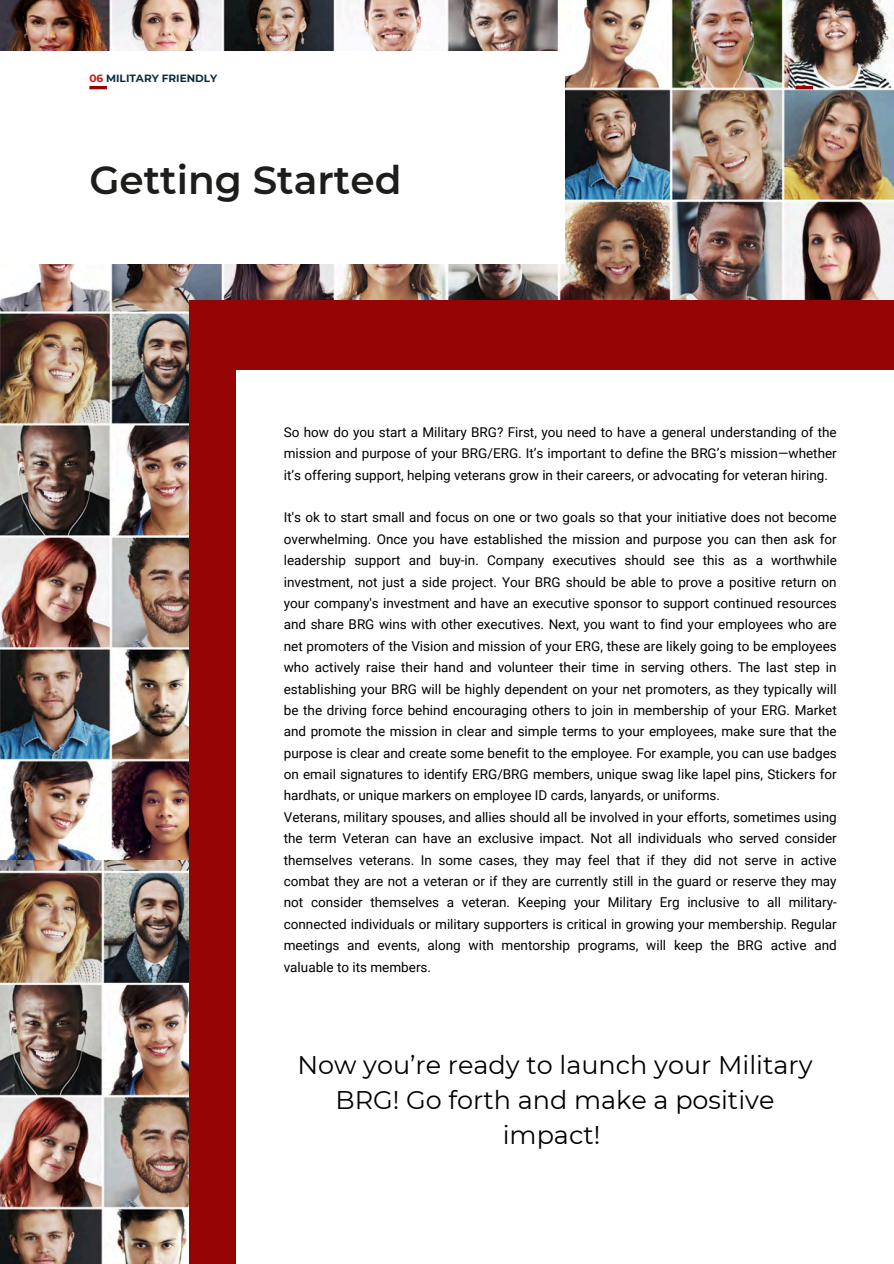
<style>
.page{position:relative;width:894px;height:1264px;background:#fff}
.page>*{position:absolute;margin:0;border:0;box-sizing:border-box;transform-origin:0 0}
.t1{font:600 39px "Montserrat";color:#1d1d1b}
.t2{font:25.5px/34.8px "Montserrat";color:#000;text-align:center}
.t3{font:13.5px/21.3px "Roboto";color:#000;text-align:justify}
.t4{font:700 10.5px "Montserrat";color:#092d40}
.s1{color:#c71618}
</style>
<div class="page">
<img style="left:0;top:859px;width:189px;height:404px">
<img style="left:0;top:0;width:892px;height:859px">
<div style="left:189px;top:300px;width:704px;height:963px;background:#950505"></div>
<div style="left:0;top:51px;width:564px;height:213px;background:#fff"></div>
<div style="left:236px;top:371px;width:657px;height:892px;background:#fff"></div>
<hr style="left:795px;top:86px;width:17px;height:3px;background:#950505">
<hr style="left:89px;top:86px;width:18px;height:3px;background:#950505">
<h3 class="t4" style="left:89px;top:71px;width:129px"><span class="s1">06</span> MILITARY FRIENDLY</h3>
<h1 class="t1" style="left:89px;top:156px;width:313px">Getting Started</h1>
<h3 class="t3" style="left:284px;top:421px;width:554px">So how do you start a Military BRG? First, you need to have a general understanding of the mission and purpose of your BRG/ERG. It’s important to define the BRG’s mission—whether it’s offering support, helping veterans grow in their careers, or advocating for veteran hiring.</h3>
<h2 class="t3" style="left:284px;top:507px;width:554px;text-align:left">It's ok to start small and focus on one or two goals so that your initiative does not become overwhelming. Once you have established the mission and purpose you can then ask for leadership support and buy-in. Company executives should see this as a worthwhile investment, not just a side project. Your BRG should be able to prove a positive return on your company's investment and have an executive sponsor to support continued resources and share BRG wins with other executives. Next, you want to find your employees who are net promoters of the Vision and mission of your ERG, these are likely going to be employees who actively raise their hand and volunteer their time in serving others. The last step in establishing your BRG will be highly dependent on your net promoters, as they typically will be the driving force behind encouraging others to join in membership of your ERG. Market and promote the mission in clear and simple terms to your employees, make sure that the purpose is clear and create some benefit to the employee. For example, you can use badges on email signatures to identify ERG/BRG members, unique swag like lapel pins, Stickers for hardhats, or unique markers on employee ID cards, lanyards, or uniforms.<br>Veterans, military spouses, and allies should all be involved in your efforts, sometimes using the term Veteran can have an exclusive impact. Not all individuals who served consider themselves veterans. In some cases, they may feel that if they did not serve in active combat they are not a veteran or if they are currently still in the guard or reserve they may not consider themselves a veteran. Keeping your Military Erg inclusive to all military&shy;connected individuals or military supporters is critical in growing your membership. Regular meetings and events, along with mentorship programs, will keep the BRG active and valuable to its members.</h2>
<p class="t2" style="left:297px;top:1047px;width:516px">Now you’re ready to launch your Military<br>BRG! Go forth and make a positive impact!</p>
</div>
